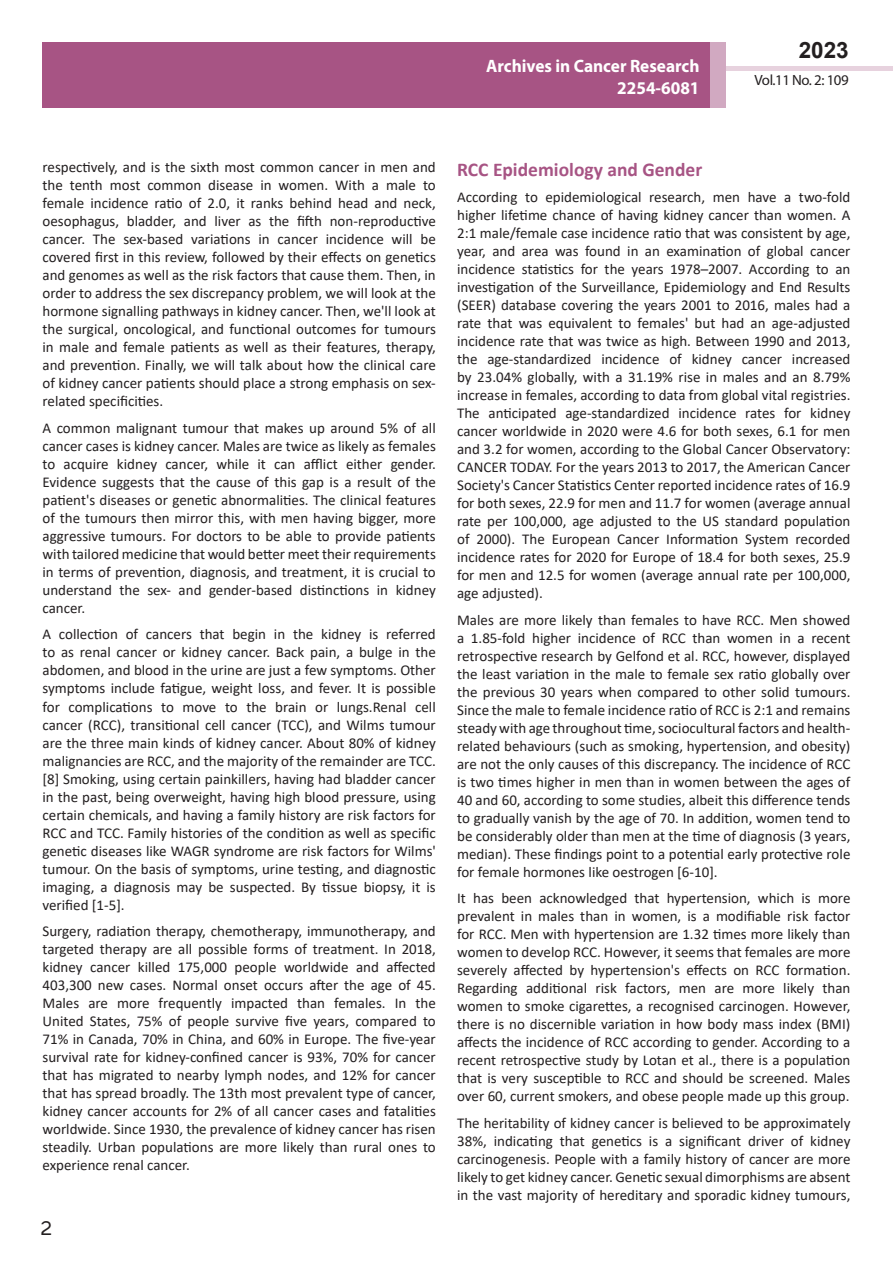
<style>
.page{position:relative;width:893px;height:1263px;background:#fff}
.page>*{position:absolute;margin:0;border:0;box-sizing:border-box;transform-origin:0 0}
.t1{font:25.5px "Tunga";color:#231f20}
.t2{font:700 22.5px "Arial";color:#231f20}
.sub-side{font:700 19.5px "Calibri";color:#a75484}
.t3{font:700 18px/21.6px "Myriad Pro";color:#fff;text-align:right;scale:.96 1}
.body_text{font:15px/18px "Calibri";color:#231f20;text-align:justify}
.t4{font:14.85px "Myriad Pro";letter-spacing:-.03em;color:#231f20}
</style>
<div class="page">
<div style="left:722px;top:66px;width:171px;height:5px;background:#e7d2de"></div>
<div style="left:43px;top:42px;width:682px;height:66px;background:#a75484"></div>
<div style="left:710px;top:42px;width:15px;height:66px;background:#d1a9c1"></div>
<p class="t3" style="left:486px;top:55px;width:224px">Archives in Cancer Research<br>2254-6081</p>
<h2 class="t2" style="left:799px;top:35px;width:52px">2023</h2>
<p class="t4" style="left:755px;top:71px;width:96px">Vol.11 No. 2: 109</p>
<p class="body_text" style="left:43px;top:158px;width:395px">respectively, and is the sixth most common cancer in men and the tenth most common disease in women. With a male to female incidence ratio of 2.0, it ranks behind head and neck, oesophagus, bladder, and liver as the fifth non-reproductive cancer. The sex-based variations in cancer incidence will be covered first in this review, followed by their effects on genetics and genomes as well as the risk factors that cause them. Then, in order to address the sex discrepancy problem, we will look at the hormone signalling pathways in kidney cancer. Then, we'll look at the surgical, oncological, and functional outcomes for tumours in male and female patients as well as their features, therapy, and prevention. Finally, we will talk about how the clinical care of kidney cancer patients should place a strong emphasis on sex&shy;related specificities.</p>
<p class="body_text" style="left:43px;top:419px;width:395px">A common malignant tumour that makes up around 5% of all cancer cases is kidney cancer. Males are twice as likely as females to acquire kidney cancer, while it can afflict either gender.<br>Evidence suggests that the cause of this gap is a result of the patient's diseases or genetic abnormalities. The clinical features of the tumours then mirror this, with men having bigger, more aggressive tumours. For doctors to be able to provide patients with tailored medicine that would better meet their requirements in terms of prevention, diagnosis, and treatment, it is crucial to understand the sex- and gender-based distinctions in kidney cancer.</p>
<p class="body_text" style="left:43px;top:625px;width:395px">A collection of cancers that begin in the kidney is referred to as renal cancer or kidney cancer. Back pain, a bulge in the abdomen, and blood in the urine are just a few symptoms. Other symptoms include fatigue, weight loss, and fever. It is possible for complications to move to the brain or lungs.Renal cell cancer (RCC), transitional cell cancer (TCC), and Wilms tumour are the three main kinds of kidney cancer. About 80% of kidney malignancies are RCC, and the majority of the remainder are TCC. [8] Smoking, using certain painkillers, having had bladder cancer in the past, being overweight, having high blood pressure, using certain chemicals, and having a family history are risk factors for RCC and TCC. Family histories of the condition as well as specific genetic diseases like WAGR syndrome are risk factors for Wilms' tumour. On the basis of symptoms, urine testing, and diagnostic imaging, a diagnosis may be suspected. By tissue biopsy, it is verified [1-5].</p>
<p class="body_text" style="left:43px;top:922px;width:395px">Surgery, radiation therapy, chemotherapy, immunotherapy, and targeted therapy are all possible forms of treatment. In 2018, kidney cancer killed 175,000 people worldwide and affected 403,300 new cases. Normal onset occurs after the age of 45.<br>Males are more frequently impacted than females. In the United States, 75% of people survive five years, compared to 71% in Canada, 70% in China, and 60% in Europe. The five-year survival rate for kidney-confined cancer is 93%, 70% for cancer that has migrated to nearby lymph nodes, and 12% for cancer that has spread broadly. The 13th most prevalent type of cancer, kidney cancer accounts for 2% of all cancer cases and fatalities worldwide. Since 1930, the prevalence of kidney cancer has risen steadily. Urban populations are more likely than rural ones to experience renal cancer.</p>
<h1 class="t1" style="left:41px;top:1211px;width:13px">2</h1>
<p class="sub-side" style="left:457px;top:156px;width:247px">RCC Epidemiology and Gender</p>
<p class="body_text" style="left:457px;top:188px;width:395px">According to epidemiological research, men have a two-fold higher lifetime chance of having kidney cancer than women. A 2:1 male/female case incidence ratio that was consistent by age, year, and area was found in an examination of global cancer incidence statistics for the years 1978–2007. According to an investigation of the Surveillance, Epidemiology and End Results (SEER) database covering the years 2001 to 2016, males had a rate that was equivalent to females' but had an age-adjusted incidence rate that was twice as high. Between 1990 and 2013, the age-standardized incidence of kidney cancer increased by 23.04% globally, with a 31.19% rise in males and an 8.79% increase in females, according to data from global vital registries.<br>The anticipated age-standardized incidence rates for kidney cancer worldwide in 2020 were 4.6 for both sexes, 6.1 for men and 3.2 for women, according to the Global Cancer Observatory:<br>CANCER TODAY. For the years 2013 to 2017, the American Cancer Society's Cancer Statistics Center reported incidence rates of 16.9 for both sexes, 22.9 for men and 11.7 for women (average annual rate per 100,000, age adjusted to the US standard population of 2000). The European Cancer Information System recorded incidence rates for 2020 for Europe of 18.4 for both sexes, 25.9 for men and 12.5 for women (average annual rate per 100,000, age adjusted).</p>
<p class="body_text" style="left:457px;top:610px;width:395px">Males are more likely than females to have RCC. Men showed a 1.85-fold higher incidence of RCC than women in a recent retrospective research by Gelfond et al. RCC, however, displayed the least variation in the male to female sex ratio globally over the previous 30 years when compared to other solid tumours.<br>Since the male to female incidence ratio of RCC is 2:1 and remains steady with age throughout time, sociocultural factors and health&shy;related behaviours (such as smoking, hypertension, and obesity) are not the only causes of this discrepancy. The incidence of RCC is two times higher in men than in women between the ages of 40 and 60, according to some studies, albeit this difference tends to gradually vanish by the age of 70. In addition, women tend to be considerably older than men at the time of diagnosis (3 years, median). These findings point to a potential early protective role for female hormones like oestrogen [6-10].</p>
<p class="body_text" style="left:457px;top:889px;width:395px">It has been acknowledged that hypertension, which is more prevalent in males than in women, is a modifiable risk factor for RCC. Men with hypertension are 1.32 times more likely than women to develop RCC. However, it seems that females are more severely affected by hypertension's effects on RCC formation.<br>Regarding additional risk factors, men are more likely than women to smoke cigarettes, a recognised carcinogen. However, there is no discernible variation in how body mass index (BMI) affects the incidence of RCC according to gender. According to a recent retrospective study by Lotan et al., there is a population that is very susceptible to RCC and should be screened. Males over 60, current smokers, and obese people made up this group.</p>
<p class="body_text" style="left:457px;top:1113px;width:395px">The heritability of kidney cancer is believed to be approximately 38%, indicating that genetics is a significant driver of kidney carcinogenesis. People with a family history of cancer are more likely to get kidney cancer. Genetic sexual dimorphisms are absent in the vast majority of hereditary and sporadic kidney tumours,</p>
</div>
